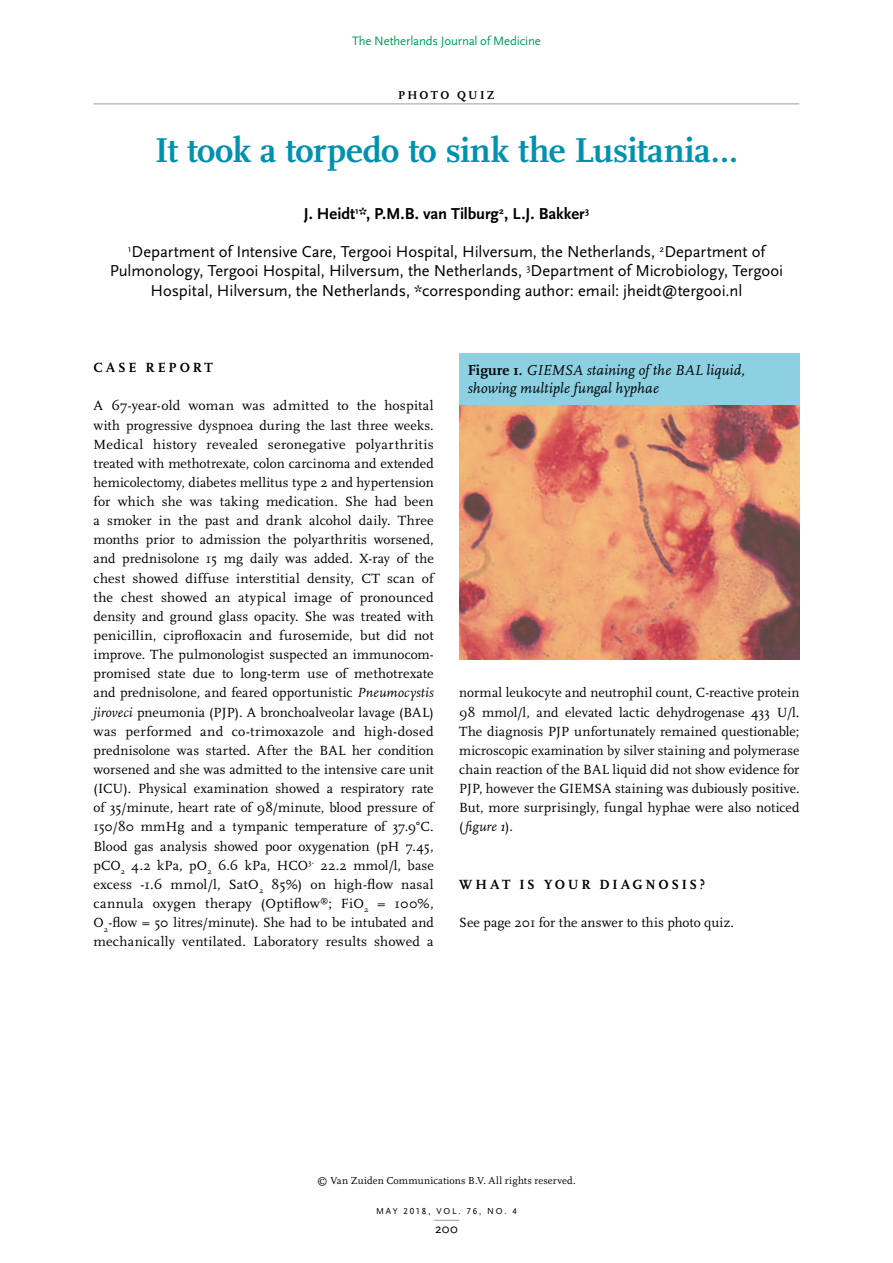
<style>
.page{position:relative;width:893px;height:1263px;background:#fff}
.page>*{position:absolute;margin:0;border:0;box-sizing:border-box;transform-origin:0 0}
.kop{font:700 36px "Scala";letter-spacing:-.015em;color:#0091af}
.auteursinfo{font:16.5px/19.2px "Scala Sans";letter-spacing:-.005em;color:#000;text-align:center}
.auteurs{font:700 16.5px "Scala Sans";letter-spacing:-.005em;color:#000}
.t1{font:italic 15px/18px "Scala";letter-spacing:.005em;color:#000}
.brood_grep{font:13.8px/19.2px "Scala";letter-spacing:.005em;color:#000;text-align:justify}
.tussenkop_1{font:700 13.8px "Scala";letter-spacing:.19em;color:#000}
.t2{font:13.5px "Scala Sans";color:#000}
.t3{font:12.75px "Scala Sans";letter-spacing:-.01em;color:#009e59}
.rubriek{font:700 12px "Scala";letter-spacing:.195em;color:#000}
.t4{font:10.5px "Scala";letter-spacing:.015em;color:#000}
.t5{font:9px "Scala Sans Caps";letter-spacing:.195em;color:#000}
.s1{font-style:italic}
.s2{font-weight:700;font-style:normal}
</style>
<div class="page">
<svg style="left:434px;top:1220px;width:25px;height:1px"></svg>
<hr style="left:94px;top:104px;width:705px;height:1px;background:#9d9d9c">
<div style="left:459px;top:353px;width:340px;height:52px;background:#8cd0e1"></div>
<img style="left:459px;top:405px;width:340px;height:254px">
<p class="t3" style="left:352px;top:34px;width:190px">The Netherlands Journal of Medicine</p>
<p class="rubriek" style="left:398px;top:88px;width:98px">PHOTO QUIZ</p>
<p class="kop" style="left:155px;top:129px;width:584px">It took a torpedo to sink the Lusitania…</p>
<p class="auteurs" style="left:304px;top:205px;width:287px">J. Heidt<sup>1</sup>*, P.M.B. van Tilburg<sup>2</sup>, L.J. Bakker<sup>3</sup></p>
<p class="auteursinfo" style="left:110px;top:243px;width:675px"><sup>1</sup>Department of Intensive Care, Tergooi Hospital, Hilversum, the Netherlands, <sup>2</sup>Department of<br>Pulmonology, Tergooi Hospital, Hilversum, the Netherlands, <sup>3</sup>Department of Microbiology, Tergooi<br>Hospital, Hilversum, the Netherlands, *corresponding author: email: jheidt@tergooi.nl</p>
<p class="tussenkop_1" style="left:94px;top:360px;width:121px">CASE REPORT</p>
<p class="brood_grep" style="left:94px;top:396px;width:342px">A 67-year-old woman was admitted to the hospital with progressive dyspnoea during the last three weeks.<br>Medical history revealed seronegative polyarthritis treated with methotrexate, colon carcinoma and extended hemicolectomy, diabetes mellitus type 2 and hypertension for which she was taking medication. She had been a smoker in the past and drank alcohol daily. Three months prior to admission the polyarthritis worsened, and prednisolone 15 mg daily was added. X-ray of the chest showed diffuse interstitial density, CT scan of the chest showed an atypical image of pronounced density and ground glass opacity. She was treated with penicillin, ciprofloxacin and furosemide, but did not improve. The pulmonologist suspected an immunocom&shy;promised state due to long-term use of methotrexate and prednisolone, and feared opportunistic <span class="s1">Pneumocystis jiroveci</span> pneumonia (PJP). A bronchoalveolar lavage (BAL) was performed and co-trimoxazole and high-dosed prednisolone was started. After the BAL her condition worsened and she was admitted to the intensive care unit (ICU). Physical examination showed a respiratory rate of 35/minute, heart rate of 98/minute, blood pressure of 150/80 mmHg and a tympanic temperature of 37.9°C.<br>Blood gas analysis showed poor oxygenation (pH 7.45, pCO<sub>2</sub> 4.2 kPa, pO<sub>2</sub> 6.6 kPa, HCO<sup>3-</sup> 22.2 mmol/l, base excess -1.6 mmol/l, SatO<sub>2</sub> 85%) on high-flow nasal cannula oxygen therapy (Optiflow<sup>®</sup>; FiO<sub>2</sub> = 100%, O<sub>2</sub>-flow = 50 litres/minute). She had to be intubated and mechanically ventilated. Laboratory results showed a</p>
<p class="t1" style="left:468px;top:361px;width:279px"><span class="s2">Figure 1.</span> GIEMSA staining of the BAL liquid, showing multiple fungal hyphae</p>
<p class="brood_grep" style="left:459px;top:683px;width:342px">normal leukocyte and neutrophil count, C-reactive protein 98 mmol/l, and elevated lactic dehydrogenase 433 U/l.<br>The diagnosis PJP unfortunately remained questionable; microscopic examination by silver staining and polymerase chain reaction of the BAL liquid did not show evidence for PJP, however the GIEMSA staining was dubiously positive.<br>But, more surprisingly, fungal hyphae were also noticed (<span class="s1">figure 1</span>).</p>
<p class="tussenkop_1" style="left:459px;top:876px;width:248px">WHAT IS YOUR DIAGNOSIS?</p>
<p class="brood_grep" style="left:459px;top:913px;width:276px">See page 201 for the answer to this photo quiz.</p>
<p class="t4" style="left:317px;top:1174px;width:260px">© Van Zuiden Communications B.V. All rights reserved.</p>
<p class="t5" style="left:376px;top:1206px;width:142px">MAY 2018, VOL. 76, NO. 4</p>
<p class="t2" style="left:435px;top:1221px;width:24px">200</p>
</div>
